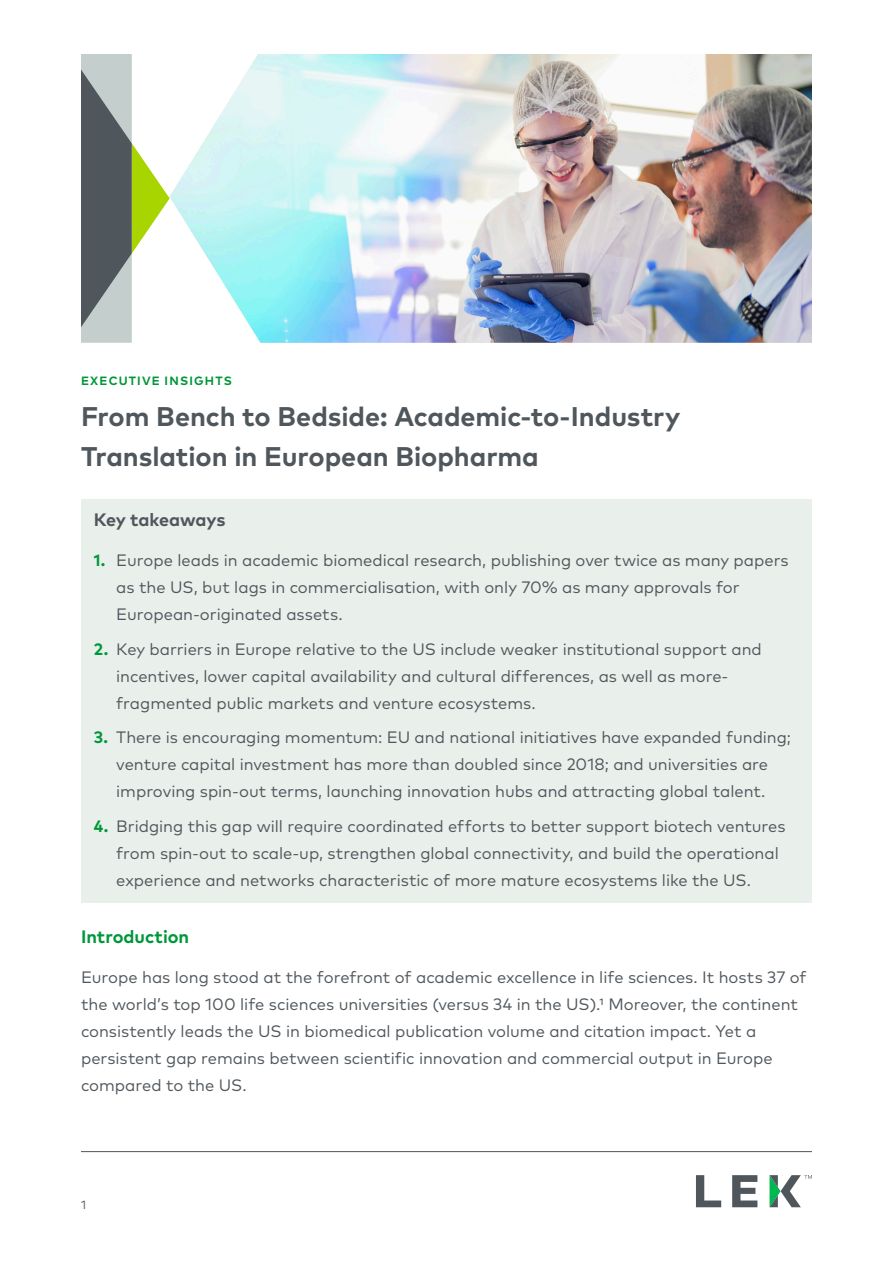
<style>
.page{position:relative;width:893px;height:1263px;background:#fff}
.page>*{position:absolute;margin:0;border:0;box-sizing:border-box;transform-origin:0 0}
.Headline_18_27{font:700 27px/40.5px "Mark Pro";color:#50575c}
.Body_Copy_11_18{font:700 18px "Mark Pro";letter-spacing:-.01em;color:#50575c}
.Body_Copy_Header_12_18{font:700 18px "Mark Pro";color:#00973a}
.Body_Copy_11_18-2{font:16.5px/27px "Mark Pro";color:#50575c}
.Eyebrow_CAPS_8_11{font:700 12px "Mark Pro";letter-spacing:.095em;color:#00973a}
.t1{font:12px "Mark Pro";color:#50575c}
.s1{font-weight:700;color:#00973a}
</style>
<div class="page">
<hr style="left:81px;top:1151px;width:731px;height:1px;background:#50575c">
<img style="left:170px;top:54px;width:642px;height:289px">
<svg style="left:81px;top:54px;width:89px;height:289px"></svg>
<div style="left:81px;top:499px;width:731px;height:404px;background:#e9efea"></div>
<svg style="left:696px;top:1175px;width:116px;height:32px"></svg>
<p class="Eyebrow_CAPS_8_11" style="left:81px;top:372px;width:152px">EXECUTIVE INSIGHTS</p>
<p class="Headline_18_27" style="left:81px;top:393px;width:601px">From Bench to Bedside: Academic-to-Industry<br>Translation in European Biopharma</p>
<p class="Body_Copy_11_18" style="left:94px;top:506px;width:133px">Key takeaways</p>
<p class="Body_Copy_11_18-2" style="left:116px;top:546px;width:674px;text-indent:-22px"><span class="s1">1.</span> Europe leads in academic biomedical research, publishing over twice as many papers as the US, but lags in commercialisation, with only 70% as many approvals for<br>European-originated assets.</p>
<p class="Body_Copy_11_18-2" style="left:116px;top:634px;width:647px;text-indent:-22px"><span class="s1">2.</span> Key barriers in Europe relative to the US include weaker institutional support and incentives, lower capital availability and cultural differences, as well as more&shy;fragmented public markets and venture ecosystems.</p>
<p class="Body_Copy_11_18-2" style="left:94px;top:723px;width:699px;text-align:center"><span class="s1">3.</span> There is encouraging momentum: EU and national initiatives have expanded funding; venture capital investment has more than doubled since 2018; and universities are improving spin-out terms, launching innovation hubs and attracting global talent.</p>
<p class="Body_Copy_11_18-2" style="left:116px;top:811px;width:671px;text-indent:-22px"><span class="s1">4.</span> Bridging this gap will require coordinated efforts to better support biotech ventures from spin-out to scale-up, strengthen global connectivity, and build the operational experience and networks characteristic of more mature ecosystems like the US.</p>
<p class="Body_Copy_Header_12_18" style="left:81px;top:922px;width:110px">Introduction</p>
<p class="Body_Copy_11_18-2" style="left:81px;top:962px;width:727px">Europe has long stood at the forefront of academic excellence in life sciences. It hosts 37 of the world’s top 100 life sciences universities (versus 34 in the US).1 Moreover, the continent consistently leads the US in biomedical publication volume and citation impact. Yet a persistent gap remains between scientific innovation and commercial output in Europe compared to the US.</p>
<p class="t1" style="left:81px;top:1196px;width:7px">1</p>
</div>
